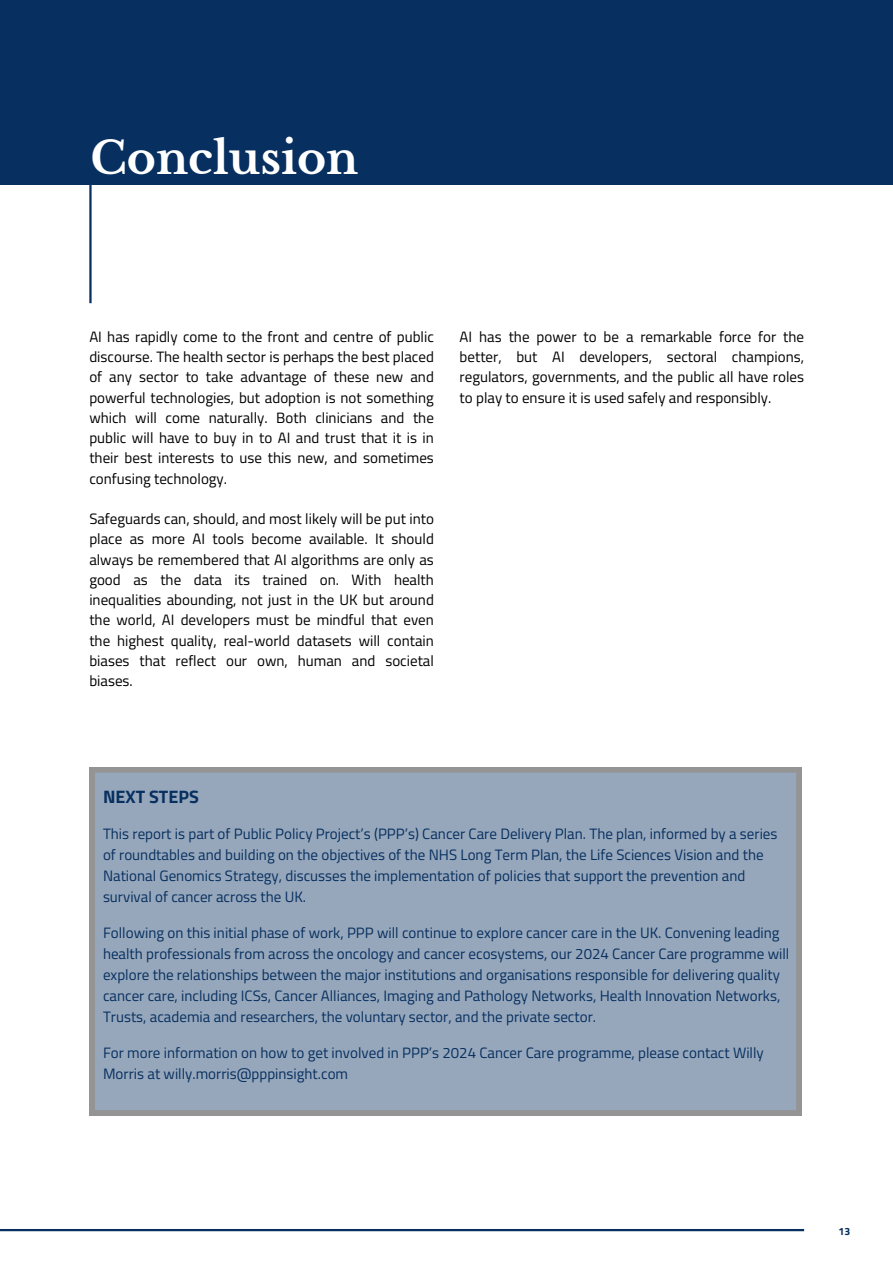
<style>
.page{position:relative;width:893px;height:1264px;background:#fff}
.page>*{position:absolute;margin:0;border:0;box-sizing:border-box;transform-origin:0 0}
.t1{font:700 44.25px "Libre Baskerville";color:#fff}
.t2{font:700 18px "Titillium Web";color:#072f5f}
.t3{font:15px/21px "Titillium Web";color:#072f5f}
.t4{font:15px/20.2px "Titillium Web";color:#000;text-align:justify}
.t5{font:700 10.5px "Titillium Web";color:#072f5f}
</style>
<div class="page">
<div style="left:0;top:0;width:892px;height:184px;background:#072f5f"></div>
<hr style="left:89px;top:184px;width:3px;height:119px;background:#072f5f">
<hr style="left:0;top:1228px;width:804px;height:3px;background:#072f5f">
<div style="left:89px;top:767px;width:712px;height:348px;background:#96a7bb"></div>
<p class="t1" style="left:90px;top:131px;width:269px">Conclusion</p>
<h1 class="t4" style="left:89px;top:326px;width:346px">AI has rapidly come to the front and centre of public discourse. The health sector is perhaps the best placed of any sector to take advantage of these new and powerful technologies, but adoption is not something which will come naturally. Both clinicians and the public will have to buy in to AI and trust that it is in their best interests to use this new, and sometimes confusing technology.</h1>
<p class="t4" style="left:89px;top:508px;width:346px">Safeguards can, should, and most likely will be put into place as more AI tools become available. It should always be remembered that AI algorithms are only as good as the data its trained on. With health inequalities abounding, not just in the UK but around the world, AI developers must be mindful that even the highest quality, real-world datasets will contain biases that reflect our own, human and societal biases.</p>
<p class="t4" style="left:459px;top:326px;width:346px">AI has the power to be a remarkable force for the better, but AI developers, sectoral champions, regulators, governments, and the public all have roles to play to ensure it is used safely and responsibly.</p>
<p class="t2" style="left:103px;top:782px;width:97px">NEXT STEPS</p>
<p class="t3" style="left:103px;top:823px;width:676px">This report is part of Public Policy Project’s (PPP’s) Cancer Care Delivery Plan. The plan, informed by a series of roundtables and building on the objectives of the NHS Long Term Plan, the Life Sciences Vision and the National Genomics Strategy, discusses the implementation of policies that support the prevention and survival of cancer across the UK.</p>
<p class="t3" style="left:103px;top:921px;width:687px">Following on this initial phase of work, PPP will continue to explore cancer care in the UK. Convening leading health professionals from across the oncology and cancer ecosystems, our 2024 Cancer Care programme will explore the relationships between the major institutions and organisations responsible for delivering quality cancer care, including ICSs, Cancer Alliances, Imaging and Pathology Networks, Health Innovation Networks, Trusts, academia and researchers, the voluntary sector, and the private sector.</p>
<p class="t3" style="left:103px;top:1041px;width:662px">For more information on how to get involved in PPP’s 2024 Cancer Care programme, please contact Willy<br>Morris at willy.morris@pppinsight.com</p>
<h2 class="t5" style="left:838px;top:1222px;width:13px">13</h2>
</div>
